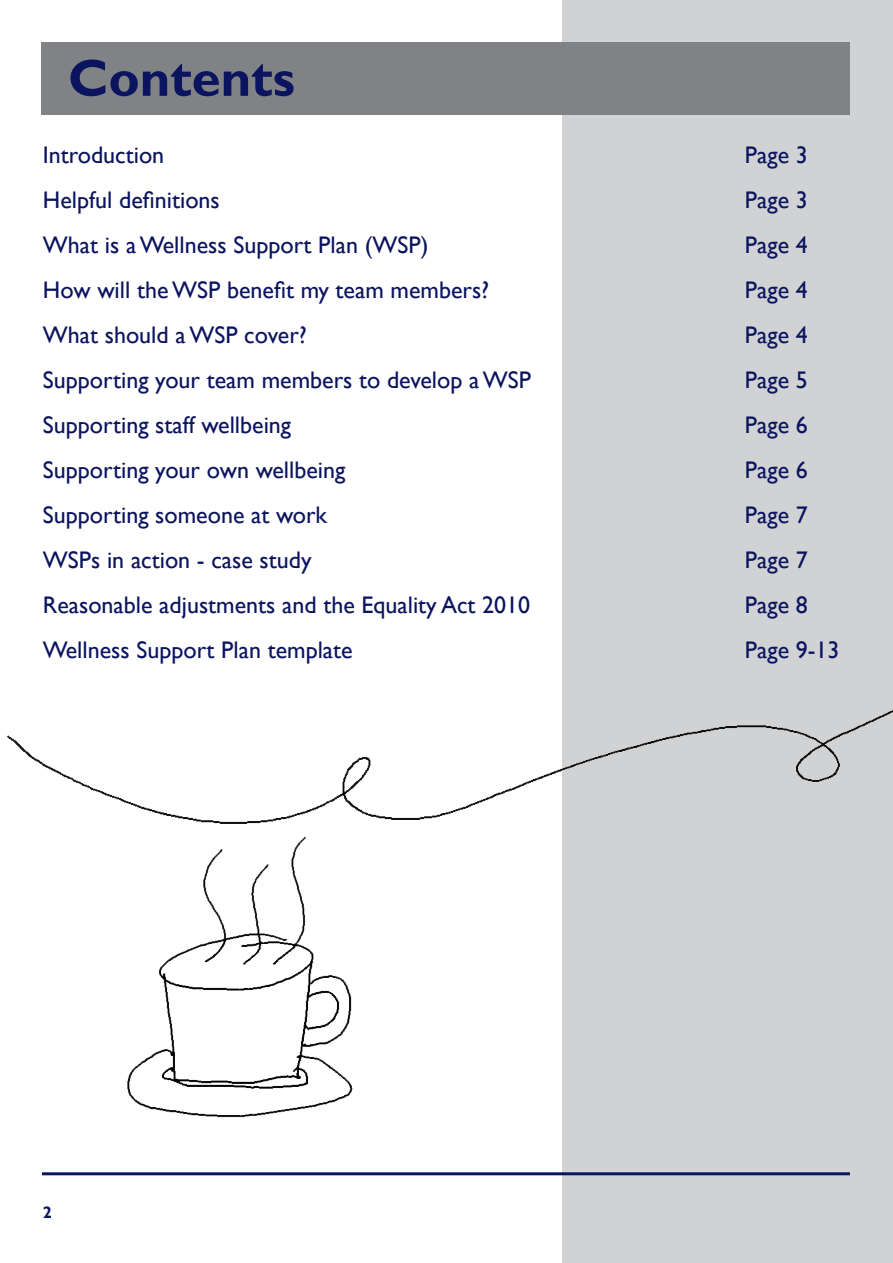
<style>
.page{position:relative;width:893px;height:1263px;background:#fff}
.page>*{position:absolute;margin:0;border:0;box-sizing:border-box;transform-origin:0 0}
.Sub_Title_Style{font:700 52.5px "Gill Sans";color:#0b145e}
.t1{font:24px "Gill Sans";color:#0b145e}
.t2{font:700 16.5px "Gill Sans";color:#0b145e}
</style>
<div class="page">
<div style="left:563px;top:0;width:330px;height:1263px;background:#d1d2d4"></div>
<hr style="left:42px;top:1172px;width:808px;height:3px;background:#0b145e">
<div style="left:41px;top:43px;width:809px;height:72px;background:#808285"></div>
<img style="left:127px;top:846px;width:226px;height:272px">
<img style="left:6px;top:705px;width:887px;height:141px">
<p class="Sub_Title_Style" style="left:68px;top:47px;width:228px">Contents</p>
<p class="t1" style="left:43px;top:141px;width:123px">Introduction</p>
<p class="t1" style="left:745px;top:141px;width:64px">Page 3</p>
<p class="t1" style="left:43px;top:186px;width:178px">Helpful definitions</p>
<p class="t1" style="left:745px;top:186px;width:64px">Page 3</p>
<p class="t1" style="left:43px;top:231px;width:387px">What is a Wellness Support Plan (WSP)</p>
<p class="t1" style="left:745px;top:231px;width:64px">Page 4</p>
<p class="t1" style="left:43px;top:276px;width:448px">How will the WSP benefit my team members?</p>
<p class="t1" style="left:745px;top:276px;width:64px">Page 4</p>
<p class="t1" style="left:43px;top:321px;width:265px">What should a WSP cover?</p>
<p class="t1" style="left:745px;top:321px;width:64px">Page 4</p>
<p class="t1" style="left:43px;top:366px;width:490px">Supporting your team members to develop a WSP</p>
<p class="t1" style="left:745px;top:366px;width:64px">Page 5</p>
<p class="t1" style="left:43px;top:411px;width:250px">Supporting staff wellbeing</p>
<p class="t1" style="left:745px;top:411px;width:64px">Page 6</p>
<p class="t1" style="left:43px;top:456px;width:304px">Supporting your own wellbeing</p>
<p class="t1" style="left:745px;top:456px;width:64px">Page 6</p>
<p class="t1" style="left:43px;top:501px;width:286px">Supporting someone at work</p>
<p class="t1" style="left:745px;top:501px;width:64px">Page 7</p>
<p class="t1" style="left:43px;top:546px;width:270px">WSPs in action - case study</p>
<p class="t1" style="left:745px;top:546px;width:64px">Page 7</p>
<p class="t1" style="left:43px;top:591px;width:489px">Reasonable adjustments and the Equality Act 2010</p>
<p class="t1" style="left:745px;top:591px;width:64px">Page 8</p>
<p class="t1" style="left:43px;top:636px;width:311px">Wellness Support Plan template</p>
<p class="t1" style="left:745px;top:636px;width:96px">Page 9-13</p>
<p class="t2" style="left:43px;top:1202px;width:11px">2</p>
</div>
